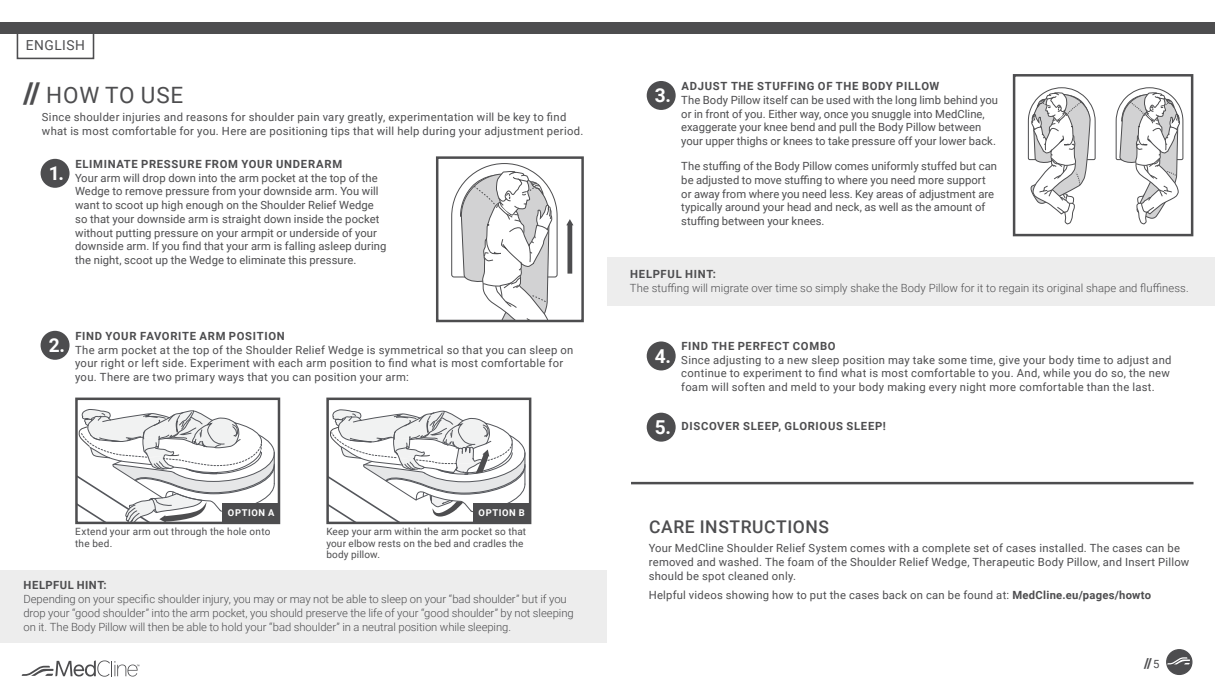
<style>
.page{position:relative;width:1215px;height:698px;background:#fff}
.page>*{position:absolute;margin:0;border:0;box-sizing:border-box;transform-origin:0 0}
.t1{font:22.5px "Roboto";letter-spacing:.035em;color:#4d4d4f}
.t2{font:700 19.12px "Roboto";color:#fff}
.t3{font:500 17.5px "Roboto";letter-spacing:.035em;color:#4d4d4f}
.t4{font:13.75px "Roboto";letter-spacing:.035em;color:#4d4d4f}
.t5{font:900 13.75px "Roboto";color:#4d4d4f}
.t6{font:11.25px/13.8px "Roboto";letter-spacing:.015em;color:#4d4d4f}
.t7{font:300 11.25px/13.8px "Roboto";color:#4d4d4f}
.t8{font:700 11.25px "Roboto";letter-spacing:.06em;color:#4d4d4f}
.t9{font:10px/11.2px "Roboto";letter-spacing:.02em;color:#4d4d4f}
.t10{font:700 9.38px "Roboto";letter-spacing:.065em;color:#fff}
.t11{font:6px "Roboto Condensed";color:#4d4d4f}
.s1{font-weight:900;font-size:28.75px}
.s2{font-weight:700}
.s3{font-weight:400;font-size:11.25px}
</style>
<div class="page">
<div style="left:1167px;top:649px;width:25px;height:25px;background:#4d4d4f;border-radius:50%"></div>
<div style="left:1166px;top:649px;width:26px;height:26px;border:1px solid #4d4d4f;border-radius:50%"></div>
<svg style="left:1167px;top:657px;width:23px;height:7px"></svg>
<svg style="left:22px;top:660px;width:116px;height:16px"></svg>
<svg style="left:78px;top:409px;width:197px;height:112px"></svg>
<div style="left:75px;top:397px;width:205px;height:127px;border:2px solid #4d4d4f"></div>
<svg style="left:329px;top:409px;width:197px;height:112px"></svg>
<div style="left:326px;top:397px;width:205px;height:127px;border:2px solid #4d4d4f"></div>
<div style="left:223px;top:503px;width:56px;height:21px;background:#4d4d4f"></div>
<div style="left:474px;top:503px;width:56px;height:21px;background:#4d4d4f"></div>
<svg style="left:451px;top:163px;width:107px;height:156px"></svg>
<div style="left:567px;top:224px;width:5px;height:49px;background:#4d4d4f"></div>
<svg style="left:566px;top:219px;width:7px;height:6px"></svg>
<div style="left:436px;top:156px;width:148px;height:166px;border:2px solid #4d4d4f"></div>
<div style="left:0;top:22px;width:1215px;height:12px;background:#4d4d4f"></div>
<div style="left:41px;top:159px;width:29px;height:29px;background:#4d4d4f;border-radius:50%"></div>
<div style="left:41px;top:331px;width:29px;height:29px;background:#4d4d4f;border-radius:50%"></div>
<svg style="left:1028px;top:87px;width:67px;height:137px"></svg>
<svg style="left:1116px;top:87px;width:67px;height:137px"></svg>
<div style="left:1013px;top:74px;width:180px;height:162px;border:2px solid #4d4d4f"></div>
<div style="left:647px;top:81px;width:29px;height:29px;background:#4d4d4f;border-radius:50%"></div>
<div style="left:608px;top:257px;width:607px;height:48px;background:#ededed"></div>
<div style="left:647px;top:341px;width:29px;height:29px;background:#4d4d4f;border-radius:50%"></div>
<div style="left:647px;top:412px;width:29px;height:29px;background:#4d4d4f;border-radius:50%"></div>
<div style="left:17px;top:32px;width:77px;height:27px;border:2px solid #4d4d4f"></div>
<hr style="left:631px;top:482px;width:563px;height:2px;background:#4d4d4f">
<div style="left:0;top:570px;width:607px;height:72px;background:#ededed"></div>
<p class="t4" style="left:26px;top:36px;width:60px">ENGLISH</p>
<h1 class="t1" style="left:23px;top:79px;width:161px"><span class="s1">//</span> HOW TO USE</h1>
<p class="t6" style="left:42px;top:110px;width:543px">Since shoulder injuries and reasons for shoulder pain vary greatly, experimentation will be key to find what is most comfortable for you. Here are positioning tips that will help during your adjustment period.</p>
<h2 class="t2" style="left:49px;top:160px;width:17px">1.</h2>
<p class="t8" style="left:75px;top:156px;width:268px">ELIMINATE PRESSURE FROM YOUR UNDERARM</p>
<p class="t6" style="left:75px;top:170px;width:313px">Your arm will drop down into the arm pocket at the top of the Wedge to remove pressure from your downside arm. You will want to scoot up high enough on the Shoulder Relief Wedge so that your downside arm is straight down inside the pocket without putting pressure on your armpit or underside of your downside arm. If you find that your arm is falling asleep during the night, scoot up the Wedge to eliminate this pressure.</p>
<h2 class="t2" style="left:49px;top:331px;width:18px">2.</h2>
<p class="t8" style="left:75px;top:328px;width:211px">FIND YOUR FAVORITE ARM POSITION</p>
<p class="t6" style="left:75px;top:342px;width:500px">The arm pocket at the top of the Shoulder Relief Wedge is symmetrical so that you can sleep on your right or left side. Experiment with each arm position to find what is most comfortable for you. There are two primary ways that you can position your arm:</p>
<p class="t10" style="left:228px;top:506px;width:48px">OPTION A</p>
<p class="t10" style="left:479px;top:506px;width:48px">OPTION B</p>
<p class="t9" style="left:75px;top:525px;width:197px">Extend your arm out through the hole onto the bed.</p>
<p class="t9" style="left:326px;top:525px;width:201px">Keep your arm within the arm pocket so that your elbow rests on the bed and cradles the body pillow.</p>
<p class="t8" style="left:24px;top:577px;width:85px">HELPFUL HINT:</p>
<p class="t7" style="left:23px;top:592px;width:552px">Depending on your specific shoulder injury, you may or may not be able to sleep on your “bad shoulder” but if you drop your “good shoulder” into the arm pocket, you should preserve the life of your “good shoulder” by not sleeping on it. The Body Pillow will then be able to hold your “bad shoulder” in a neutral position while sleeping.</p>
<h2 class="t2" style="left:655px;top:82px;width:18px">3.</h2>
<p class="t8" style="left:682px;top:78px;width:259px">ADJUST THE STUFFING OF THE BODY PILLOW</p>
<p class="t6" style="left:681px;top:92px;width:318px">The Body Pillow itself can be used with the long limb behind you or in front of you. Either way, once you snuggle into MedCline, exaggerate your knee bend and pull the Body Pillow between your upper thighs or knees to take pressure off your lower back.</p>
<p class="t6" style="left:681px;top:159px;width:317px">The stuffing of the Body Pillow comes uniformly stuffed but can be adjusted to move stuffing to where you need more support or away from where you need less. Key areas of adjustment are typically around your head and neck, as well as the amount of stuffing between your knees.</p>
<p class="t8" style="left:630px;top:266px;width:87px">HELPFUL HINT:</p>
<p class="t7" style="left:630px;top:280px;width:560px">The stuffing will migrate over time so simply shake the Body Pillow for it to regain its original shape and fluffiness.</p>
<h2 class="t2" style="left:655px;top:342px;width:18px">4.</h2>
<h2 class="t2" style="left:655px;top:413px;width:18px">5.</h2>
<p class="t8" style="left:682px;top:338px;width:156px">FIND THE PERFECT COMBO</p>
<p class="t6" style="left:681px;top:352px;width:492px">Since adjusting to a new sleep position may take some time, give your body time to adjust and continue to experiment to find what is most comfortable to you. And, while you do so, the new foam will soften and meld to your body making every night more comfortable than the last.</p>
<p class="t8" style="left:682px;top:418px;width:206px">DISCOVER SLEEP, GLORIOUS SLEEP!</p>
<h3 class="t3" style="left:649px;top:514px;width:182px">CARE INSTRUCTIONS</h3>
<p class="t6" style="left:649px;top:541px;width:542px">Your MedCline Shoulder Relief System comes with a complete set of cases installed. The cases can be removed and washed. The foam of the Shoulder Relief Wedge, Therapeutic Body Pillow, and Insert Pillow should be spot cleaned only.</p>
<p class="t6" style="left:649px;top:587px;width:504px">Helpful videos showing how to put the cases back on can be found at: <span class="s2">MedCline.eu/pages/howto</span></p>
<p class="t11" style="left:137px;top:662px;width:5px">™</p>
<p class="t5" style="left:1144px;top:653px;width:17px">//<span class="s3">5</span></p>
</div>
